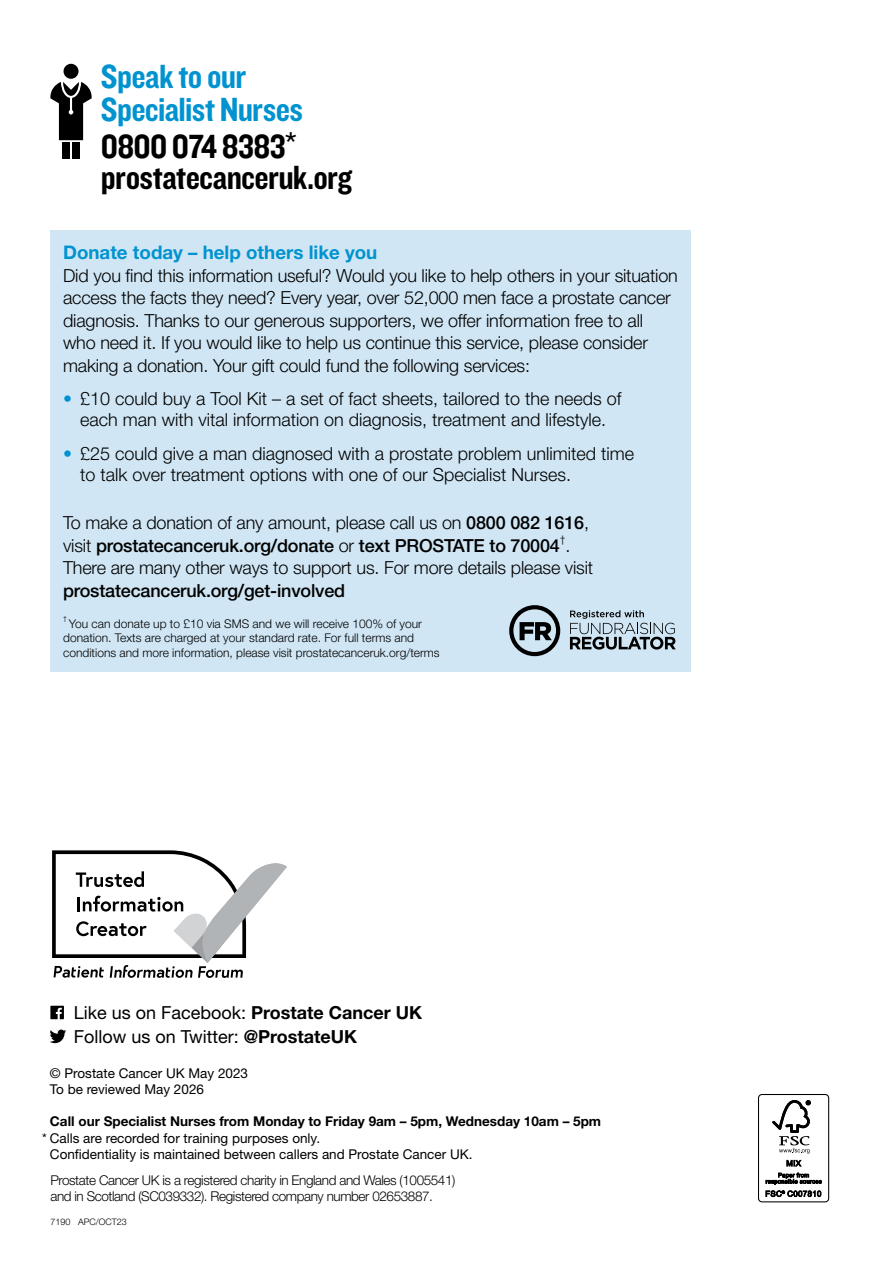
<style>
.page{position:relative;width:893px;height:1263px;background:#fff}
.page>*{position:absolute;margin:0;border:0;box-sizing:border-box;transform-origin:0 0}
.t1{font:34.8px/30.5px "Knockout 50 Welterweight";letter-spacing:-.02em;color:#000}
.t2{font:34.8px/33.2px "Knockout 50 Welterweight";letter-spacing:-.02em;color:#0093d0}
.t3{font:700 18.75px "Helvetica Neue LT Std";color:#0093d0}
.t4{font:300 18px/22.5px "Helvetica Neue LT Std";letter-spacing:-.01em;color:#000}
.t5{font:500 18px/22.5px "Helvetica Neue LT Std";letter-spacing:-.01em;color:#000}
.t6{font:18px/24px "Helvetica Neue LT Std";color:#000}
.t7{font:13.5px/16.2px "Helvetica Neue LT Std";color:#000}
.t8{font:300 13.5px/16.2px "Helvetica Neue LT Std";letter-spacing:-.03em;color:#000}
.t9{font:700 13.5px "Helvetica Neue LT Std";color:#000}
.t10{font:300 12px/14.4px "Helvetica Neue LT Std";color:#000}
.t11{font:300 10.5px "Helvetica Neue LT Std";color:#000}
.t12{font:300 9px "Helvetica Neue LT Std";color:#000}
.t13{font:300 7.05px "Helvetica Neue LT Std";color:#000}
.s1{font-family:"Helvetica Neue LT Std"}
.s2{font-weight:700;color:#0093d0}
.s3{font-weight:300}
.s4{font-weight:700}
</style>
<div class="page">
<div style="left:62px;top:142px;width:7px;height:17px;background:#000"></div>
<div style="left:73px;top:142px;width:7px;height:17px;background:#000"></div>
<div style="left:64px;top:64px;width:15px;height:15px;background:#000;border-radius:50%"></div>
<svg style="left:50px;top:82px;width:42px;height:58px"></svg>
<svg style="left:50px;top:1006px;width:14px;height:13px"></svg>
<svg style="left:50px;top:1029px;width:16px;height:14px"></svg>
<div style="left:50px;top:231px;width:641px;height:441px;background:#d0e6f4"></div>
<svg style="left:509px;top:605px;width:51px;height:51px"></svg>
<svg style="left:570px;top:610px;width:106px;height:40px"></svg>
<svg style="left:52px;top:850px;width:235px;height:128px"></svg>
<div style="left:758px;top:1094px;width:71px;height:108px;border:1px solid #000;border-radius:4px"></div>
<svg style="left:772px;top:1100px;width:39px;height:53px"></svg>
<svg style="left:786px;top:1159px;width:15px;height:7px"></svg>
<svg style="left:766px;top:1173px;width:56px;height:24px"></svg>
<h1 class="t2" style="left:101px;top:58px;width:203px">Speak to our<br>Specialist Nurses</h1>
<h1 class="t1" style="left:101px;top:130px;width:253px">0800 074 8383<span class="s1">* </span>prostatecanceruk.org</h1>
<p class="t3" style="left:63px;top:241px;width:316px">Donate today – help others like you</p>
<p class="t4" style="left:63px;top:263px;width:616px">Did you find this information useful? Would you like to help others in your situation access the facts they need? Every year, over 52,000 men face a prostate cancer diagnosis. Thanks to our generous supporters, we offer information free to all who need it. If you would like to help us continue this service, please consider making a donation. Your gift could fund the following services:</p>
<p class="t4" style="left:63px;top:388px;width:560px;line-height:21px;text-align:center"><span class="s2">•</span> £10 could buy a Tool Kit – a set of fact sheets, tailored to the needs of each man with vital information on diagnosis, treatment and lifestyle.</p>
<p class="t4" style="left:80px;top:443px;width:555px;line-height:21px;text-indent:-17px"><span class="s2">•</span> £25 could give a man diagnosed with a prostate problem unlimited time to talk over treatment options with one of our Specialist Nurses.</p>
<p class="t5" style="left:63px;top:511px;width:527px"><span class="s3">To make a donation of any amount, please call us on</span> 0800 082 1616<span class="s3">, visit</span> prostatecanceruk.org/donate <span class="s3">or</span> text PROSTATE to 70004 <span class="s3">.</span></p>
<p class="t11" style="left:560px;top:532px;width:7px">†</p>
<p class="t4" style="left:63px;top:556px;width:532px">There are many other ways to support us. For more details please visit</p>
<p class="t5" style="left:63px;top:579px;width:284px">prostatecanceruk.org/get-involved</p>
<p class="t13" style="left:63px;top:614px;width:5px">†</p>
<p class="t10" style="left:63px;top:616px;width:378px;text-indent:6px">You can donate up to £10 via SMS and we will receive 100% of your donation. Texts are charged at your standard rate. For full terms and conditions and more information, please visit prostatecanceruk.org/terms</p>
<p class="t6" style="left:74px;top:1000px;width:350px">Like us on Facebook: <span class="s4">Prostate Cancer UK<br></span>Follow us on Twitter: <span class="s4">@ProstateUK</span></p>
<p class="t7" style="left:50px;top:1065px;width:200px">© Prostate Cancer UK May 2023<br>To be reviewed May 2026</p>
<p class="t9" style="left:50px;top:1113px;width:553px">Call our Specialist Nurses from Monday to Friday 9am – 5pm, Wednesday 10am – 5pm</p>
<p class="t7" style="left:50px;top:1129px;width:424px;text-indent:-8px">* Calls are recorded for training purposes only.<br>Confidentiality is maintained between callers and Prostate Cancer UK.</p>
<p class="t8" style="left:50px;top:1171px;width:407px">Prostate Cancer UK is a registered charity in England and Wales (1005541) and in Scotland (SC039332). Registered company number 02653887.</p>
<p class="t12" style="left:51px;top:1216px;width:78px">7190 APC/OCT23</p>
</div>
